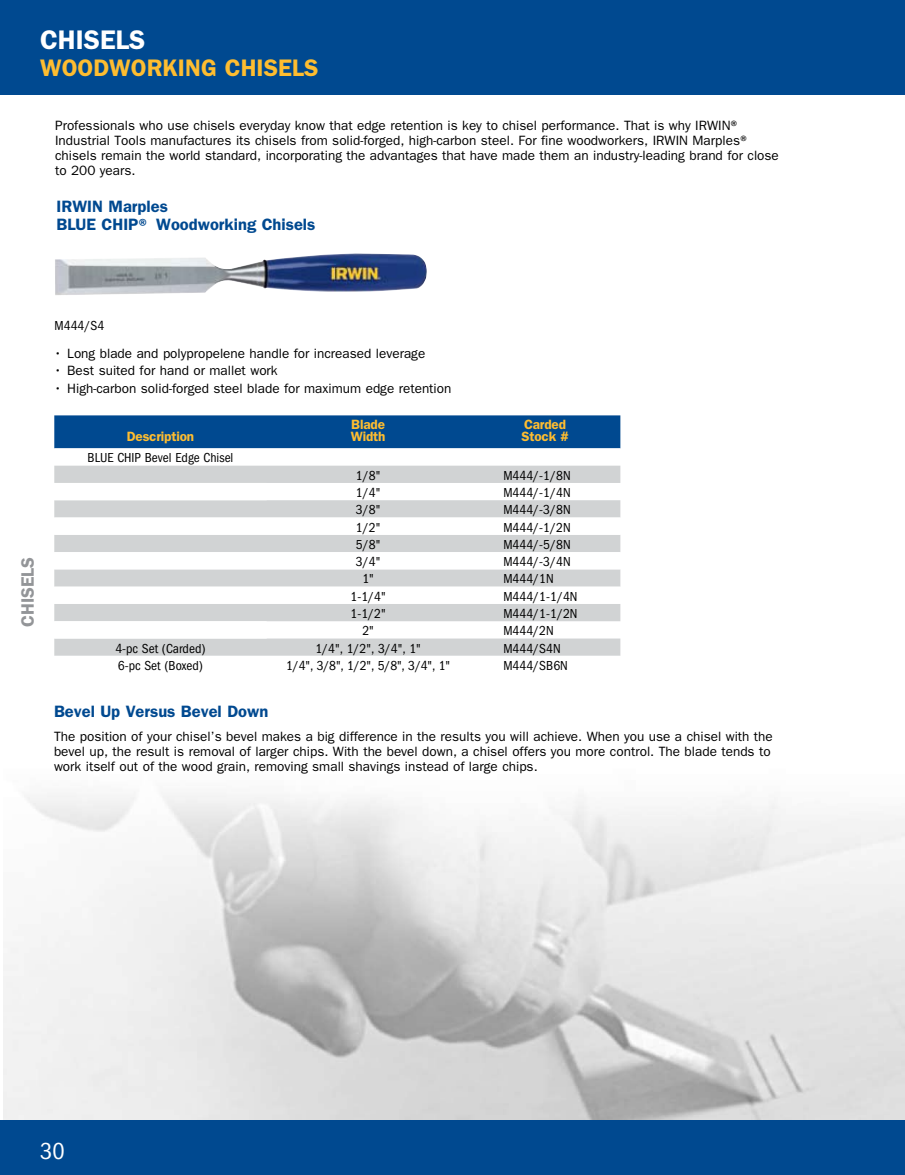
<style>
.page{position:relative;width:905px;height:1175px;background:#fff}
.page>*{position:absolute;margin:0;border:0;box-sizing:border-box;transform-origin:0 0}
.t1{font:600 27px "ITC Franklin Gothic Std";color:#fff}
.t2{font:600 24px "ITC Franklin Gothic Std";color:#febd30}
.t3{font:condensed 24px "ITC Franklin Gothic Std";color:#fff}
.t4{font:600 18px "ITC Franklin Gothic Std";color:#939598}
.t5{font:600 16.5px/18px "ITC Franklin Gothic Std";color:#004990}
.t6{font:13.5px/15px "ITC Franklin Gothic Std";color:#000}
.t7{font:condensed 13.5px "ITC Franklin Gothic Std";color:#000}
.t8{font:600 13.5px/12.9px "ITC Franklin Gothic Std";letter-spacing:-.01em;color:#febd30}
</style>
<div class="page">
<img style="left:3px;top:795px;width:901px;height:325px">
<div style="left:0;top:1120px;width:904px;height:54px;background:#004990"></div>
<div style="left:0;top:0;width:904px;height:94px;background:#004990"></div>
<div style="left:54px;top:415px;width:566px;height:33px;background:#004990"></div>
<svg style="left:54px;top:448px;width:566px;height:1px"></svg>
<svg style="left:54px;top:465px;width:566px;height:52px;fill:#d1d3d4"></svg>
<svg style="left:54px;top:483px;width:213px;height:34px"></svg>
<svg style="left:54px;top:517px;width:566px;height:139px"></svg>
<img style="left:55px;top:253px;width:371px;height:42px">
<h1 class="t1" style="left:40px;top:23px;width:107px">CHISELS</h1>
<h2 class="t2" style="left:40px;top:53px;width:199px">woodworking chisels</h2>
<p class="t6" style="left:55px;top:118px;width:725px">Professionals who use chisels everyday know that edge retention is key to chisel performance. That is why IRWIN® Industrial Tools manufactures its chisels from solid-forged, high-carbon steel. For fine woodworkers, IRWIN Marples® chisels remain the world standard, incorporating the advantages that have made them an industry-leading brand for close to 200 years.</p>
<p class="t5" style="left:56px;top:197px;width:260px">Irwi n Marples<br>BLUE CHIP® Woodworking Chisels</p>
<p class="t7" style="left:55px;top:318px;width:51px">M444/S4</p>
<p class="t6" style="left:54px;top:346px;width:373px">• Long blade and polypropelene handle for increased leverage</p>
<p class="t6" style="left:54px;top:363px;width:225px">• Best suited for hand or mallet work</p>
<p class="t6" style="left:54px;top:380px;width:399px">• High-carbon solid-forged steel blade for maximum edge retention</p>
<h3 class="t4" style="left:17px;top:627px;width:72px;rotate:-90deg">CHISELS</h3>
<p class="t8" style="left:127px;top:430px;width:69px">Description</p>
<p class="t7" style="left:88px;top:450px;width:147px">BLUE CHIP Bevel Edge Chisel</p>
<p class="t8" style="left:351px;top:417px;width:36px">Blade<br>Width</p>
<p class="t8" style="left:521px;top:417px;width:49px">Carded<br>Stock #</p>
<p class="t7" style="left:356px;top:467px;width:26px">1/8"</p>
<p class="t7" style="left:503px;top:467px;width:69px">M444/-1/8N</p>
<p class="t7" style="left:356px;top:485px;width:26px">1/4"</p>
<p class="t7" style="left:503px;top:485px;width:69px">M444/-1/4N</p>
<p class="t7" style="left:356px;top:502px;width:26px">3/8"</p>
<p class="t7" style="left:503px;top:502px;width:69px">M444/-3/8N</p>
<p class="t7" style="left:356px;top:519px;width:26px">1/2"</p>
<p class="t7" style="left:503px;top:519px;width:69px">M444/-1/2N</p>
<p class="t7" style="left:356px;top:537px;width:26px">5/8"</p>
<p class="t7" style="left:503px;top:537px;width:69px">M444/-5/8N</p>
<p class="t7" style="left:356px;top:554px;width:26px">3/4"</p>
<p class="t7" style="left:503px;top:554px;width:69px">M444/-3/4N</p>
<p class="t7" style="left:362px;top:571px;width:13px">1"</p>
<p class="t7" style="left:503px;top:571px;width:52px">M444/1N</p>
<p class="t7" style="left:350px;top:588px;width:37px">1-1/4"</p>
<p class="t7" style="left:503px;top:588px;width:76px">M444/1-1/4N</p>
<p class="t7" style="left:350px;top:606px;width:37px">1-1/2"</p>
<p class="t7" style="left:503px;top:606px;width:76px">M444/1-1/2N</p>
<p class="t7" style="left:362px;top:623px;width:13px">2"</p>
<p class="t7" style="left:503px;top:623px;width:52px">M444/2N</p>
<p class="t7" style="left:115px;top:640px;width:92px">4-pc Set (Carded)</p>
<p class="t7" style="left:315px;top:640px;width:107px">1/4", 1/2", 3/4", 1"</p>
<p class="t7" style="left:503px;top:640px;width:59px">M444/S4N</p>
<p class="t7" style="left:118px;top:658px;width:87px">6-pc Set (Boxed)</p>
<p class="t7" style="left:286px;top:658px;width:165px">1/4", 3/8", 1/2", 5/8", 3/4", 1"</p>
<p class="t7" style="left:503px;top:658px;width:66px">M444/SB6N</p>
<p class="t5" style="left:54px;top:702px;width:216px">Bevel Up Versus Bevel Down</p>
<p class="t6" style="left:54px;top:729px;width:720px">The position of your chisel’s bevel makes a big difference in the results you will achieve. When you use a chisel with the bevel up, the result is removal of larger chips. With the bevel down, a chisel offers you more control. The blade tends to work itself out of the wood grain, removing small shavings instead of large chips.</p>
<h2 class="t3" style="left:40px;top:1137px;width:26px">30</h2>
</div>
